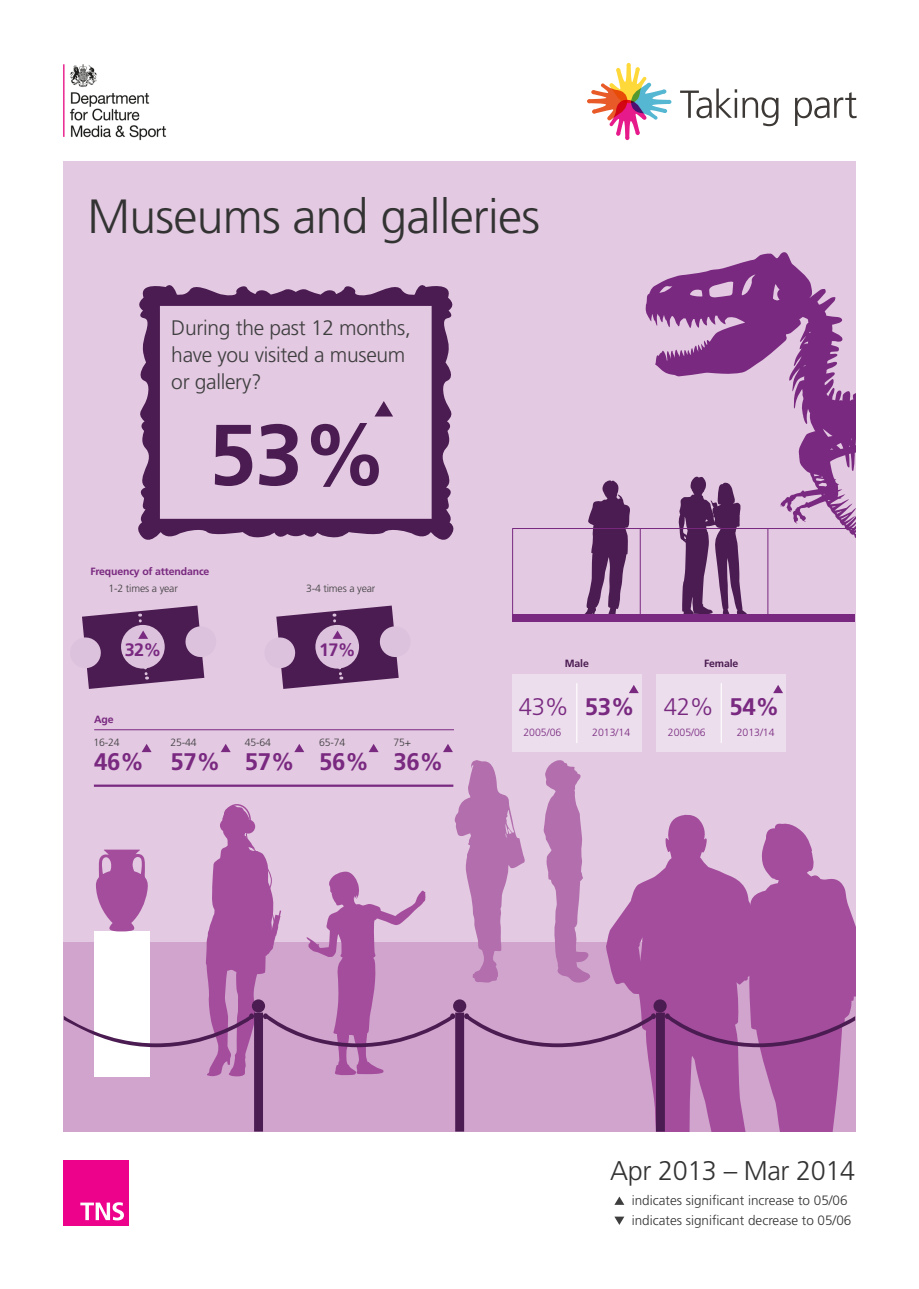
<style>
.page{position:relative;width:919px;height:1289px;background:#fff}
.page>*{position:absolute;margin:0;border:0;box-sizing:border-box;transform-origin:0 0}
.body{font:700 86.1px "Frutiger LT Std";color:#4b1c52}
.body-2{font:300 48px "Frutiger LT Std";letter-spacing:-.015em;color:#323332}
.body-3{font:300 27px "Frutiger LT Std";letter-spacing:-.015em;color:#323332}
.body-4{font:700 24px "Frutiger LT Std";letter-spacing:-.015em;color:#792980}
.body-5{font:300 24px "Frutiger LT Std";color:#792980}
.body-6{font:300 21px/27px "Frutiger LT Std";letter-spacing:-.015em;color:#3e3e3f}
.body-7{font:700 18px "Frutiger LT Std";color:#792980}
.body-8{font:300 13.5px "Frutiger LT Std";color:#323332}
.body-9{font:300 10.5px "Frutiger LT Std";letter-spacing:-.015em;color:#3e3e3f}
.body-10{font:300 10.5px "Frutiger LT Std";color:#792980}
.body-11{font:700 10.5px "Frutiger LT Std";letter-spacing:-.015em;color:#792980}
.body-12{font:700 10.5px "Frutiger LT Std";letter-spacing:-.015em;color:#4b1c52}
</style>
<div class="page">
<div style="left:64px;top:1159px;width:65px;height:66px;background:#ed028c"></div>
<svg style="left:80px;top:1202px;width:44px;height:18px"></svg>
<div style="left:64px;top:162px;width:791px;height:969px;background:#e3c9e1"></div>
<svg style="left:138px;top:285px;width:316px;height:255px"></svg>
<svg style="left:584px;top:480px;width:46px;height:134px"></svg>
<svg style="left:644px;top:252px;width:211px;height:500px"></svg>
<img style="left:63px;top:64px;width:104px;height:77px">
<hr style="left:94px;top:729px;width:360px;height:1px;background:#792980">
<hr style="left:512px;top:528px;width:343px;height:1px;background:#792980">
<hr style="left:512px;top:528px;width:1px;height:92px;background:#792980">
<div style="left:512px;top:614px;width:343px;height:7px;background:#792980"></div>
<hr style="left:639px;top:528px;width:1px;height:92px;background:#792980">
<hr style="left:767px;top:528px;width:1px;height:92px;background:#792980">
<div style="left:656px;top:674px;width:129px;height:78px;background:#ecdeed"></div>
<div style="left:512px;top:674px;width:129px;height:78px;background:#ecdeed"></div>
<hr style="left:576px;top:683px;width:1px;height:60px;background:#fff">
<hr style="left:720px;top:683px;width:1px;height:60px;background:#fff">
<svg style="left:773px;top:685px;width:10px;height:8px"></svg>
<svg style="left:629px;top:685px;width:9px;height:8px"></svg>
<svg style="left:443px;top:744px;width:10px;height:8px"></svg>
<svg style="left:368px;top:744px;width:10px;height:8px"></svg>
<svg style="left:294px;top:744px;width:10px;height:8px"></svg>
<svg style="left:221px;top:744px;width:10px;height:8px"></svg>
<svg style="left:142px;top:744px;width:10px;height:8px"></svg>
<svg style="left:64px;top:760px;width:791px;height:371px"></svg>
<svg style="left:374px;top:401px;width:19px;height:15px"></svg>
<svg style="left:82px;top:605px;width:123px;height:84px"></svg>
<svg style="left:276px;top:605px;width:123px;height:84px"></svg>
<svg style="left:587px;top:63px;width:84px;height:77px"></svg>
<svg style="left:680px;top:88px;width:98px;height:38px"></svg>
<svg style="left:795px;top:92px;width:61px;height:34px"></svg>
<svg style="left:615px;top:1196px;width:9px;height:8px"></svg>
<svg style="left:614px;top:1216px;width:10px;height:8px"></svg>
<p class="body-2" style="left:87px;top:189px;width:454px">Museums and galleries</p>
<p class="body-6" style="left:171px;top:314px;width:241px">During the past 12 months, have you visited a museum or gallery?</p>
<p class="body" style="left:209px;top:404px;width:181px">53%</p>
<p class="body-11" style="left:90px;top:565px;width:120px">Frequency of attendance</p>
<p class="body-9" style="left:108px;top:582px;width:71px">1-2 times a year</p>
<p class="body-9" style="left:306px;top:582px;width:71px">3-4 times a year</p>
<p class="body-7" style="left:125px;top:639px;width:38px">32%</p>
<p class="body-7" style="left:319px;top:639px;width:38px">17%</p>
<p class="body-11" style="left:94px;top:713px;width:21px">Age</p>
<p class="body-9" style="left:94px;top:736px;width:28px">16-24</p>
<p class="body-9" style="left:170px;top:736px;width:28px">25-44</p>
<p class="body-9" style="left:245px;top:736px;width:28px">45-64</p>
<p class="body-9" style="left:319px;top:736px;width:28px">65-74</p>
<p class="body-9" style="left:393px;top:736px;width:19px">75+</p>
<p class="body-4" style="left:94px;top:747px;width:51px">46%</p>
<p class="body-4" style="left:170px;top:747px;width:51px">57%</p>
<p class="body-4" style="left:245px;top:747px;width:51px">57%</p>
<p class="body-4" style="left:319px;top:747px;width:51px">56%</p>
<p class="body-4" style="left:393px;top:747px;width:51px">36%</p>
<p class="body-12" style="left:564px;top:657px;width:26px">Male</p>
<p class="body-12" style="left:704px;top:657px;width:36px">Female</p>
<p class="body-5" style="left:518px;top:693px;width:51px">43%</p>
<p class="body-4" style="left:729px;top:693px;width:51px">54%</p>
<p class="body-10" style="left:523px;top:726px;width:39px">2005/06</p>
<p class="body-10" style="left:592px;top:726px;width:39px">2013/14</p>
<p class="body-10" style="left:667px;top:726px;width:39px">2005/06</p>
<p class="body-10" style="left:736px;top:726px;width:39px">2013/14</p>
<p class="body-4" style="left:585px;top:693px;width:51px">53%</p>
<p class="body-5" style="left:663px;top:693px;width:51px">42%</p>
<p class="body-3" style="left:610px;top:1155px;width:246px">Apr 2013 – Mar 2014</p>
<p class="body-8" style="left:631px;top:1192px;width:217px">indicates significant increase to 05/06</p>
<p class="body-8" style="left:631px;top:1212px;width:221px">indicates significant decrease to 05/06</p>
</div>
